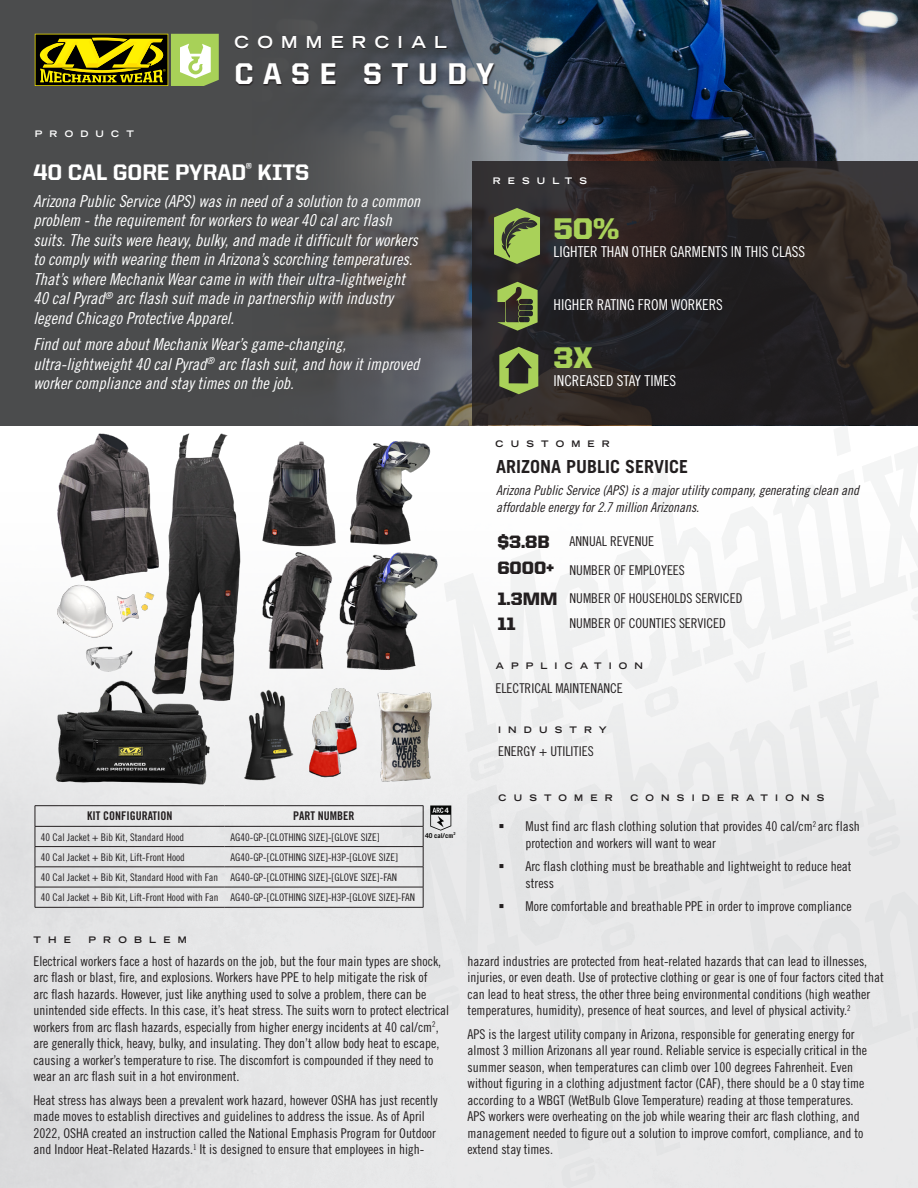
<style>
.page{position:relative;width:918px;height:1188px;background:#fff}
.page>*{position:absolute;margin:0;border:0;box-sizing:border-box;transform-origin:0 0}
.t1{font:800 30px "United Sans Reg";letter-spacing:.315em;color:#fff}
.t2{font:900 30px "United Sans Reg";color:#a9d159}
.t3{font:800 22.5px "United Sans Reg";color:#fff}
.t4{font:700 18px "Trade Gothic LT";color:#231f20}
.t5{font:900 18px "United Sans Reg";color:#231f20}
.Bold_Size_13pt_Lea_1{font:16.5px/19.5px "Trade Gothic LT Cond Eighteen Obl";color:#fff}
.t6{font:700 expanded 16.5px "Trade Gothic LT";letter-spacing:.5em;color:#fff}
.t7{font:15px "Trade Gothic LT Cond Eighteen";color:#fff}
.t8{font:13.5px/16.5px "Trade Gothic Cond Eighteen";color:#231f20}
.t9{font:13.5px/16.5px "Trade Gothic LT Cond Eighteen";color:#231f20}
.t10{font:13.5px/16.2px "Trade Gothic LT Cond Eighteen Obl";color:#231f20}
.t11{font:12px "Trade Gothic LT Bold Cond Twenty";color:#231f20}
.t12{font:10.5px "Trade Gothic Cond Eighteen";color:#231f20}
.t13{font:700 expanded 9px "Trade Gothic LT";letter-spacing:.8em;color:#231f20}
.t14{font:700 expanded 9px "Trade Gothic LT";letter-spacing:.8em;color:#fff}
.t15{font:700 7.35px "Trade Gothic";color:#fff}
.t16{font:700 6.6px "Trade Gothic";color:#050504}
</style>
<div class="page">
<img style="left:0;top:449px;width:918px;height:739px">
<div style="left:0;top:0;width:918px;height:426px;background:#4b4c4d"></div>
<img style="left:235px;top:0;width:683px;height:426px">
<svg style="left:472px;top:161px;width:446px;height:264px;background:#292424"></svg>
<svg style="left:497px;top:282px;width:41px;height:49px;background:#5e6c3b"></svg>
<svg style="left:494px;top:208px;width:46px;height:56px;background:#7f994a"></svg>
<svg style="left:499px;top:347px;width:39px;height:47px;background:#6e8341"></svg>
<svg style="left:35px;top:34px;width:184px;height:52px;background:#888a23"></svg>
<svg style="left:236px;top:63px;width:260px;height:23px"></svg>
<div style="left:236px;top:37px;width:212px;height:12px;background:#231f20;opacity:.77"></div>
<img style="left:48px;top:433px;width:402px;height:353px">
<hr style="left:225px;top:805px;width:198px;height:1px;background:#231f20">
<hr style="left:225px;top:826px;width:198px;height:1px;background:#231f20">
<hr style="left:225px;top:846px;width:198px;height:1px;background:#231f20">
<hr style="left:225px;top:867px;width:198px;height:1px;background:#231f20">
<hr style="left:225px;top:887px;width:198px;height:1px;background:#231f20">
<svg style="left:423px;top:806px;width:1px;height:101px"></svg>
<hr style="left:225px;top:907px;width:198px;height:1px;background:#231f20">
<hr style="left:35px;top:805px;width:190px;height:1px;background:#231f20">
<hr style="left:35px;top:826px;width:190px;height:1px;background:#231f20">
<hr style="left:35px;top:846px;width:190px;height:1px;background:#231f20">
<hr style="left:35px;top:867px;width:190px;height:1px;background:#231f20">
<hr style="left:35px;top:887px;width:190px;height:1px;background:#231f20">
<svg style="left:35px;top:806px;width:1px;height:101px"></svg>
<hr style="left:35px;top:907px;width:190px;height:1px;background:#231f20">
<svg style="left:430px;top:806px;width:21px;height:25px"></svg>
<svg style="left:500px;top:824px;width:4px;height:4px"></svg>
<svg style="left:500px;top:864px;width:4px;height:4px"></svg>
<svg style="left:500px;top:904px;width:4px;height:4px"></svg>
<p class="t6" style="left:234px;top:31px;width:214px">COMMERCIAL</p>
<p class="t14" style="left:35px;top:128px;width:101px">PRODUCT</p>
<p class="t1" style="left:234px;top:57px;width:261px">CASE STUDY</p>
<p class="t3" style="left:33px;top:160px;width:277px">40 CAL GORE PYRAD<sup>®</sup> KITS</p>
<p class="Bold_Size_13pt_Lea_1" style="left:33px;top:191px;width:388px">Arizona Public Service (APS) was in need of a solution to a common problem - the requirement for workers to wear 40 cal arc flash suits. The suits were heavy, bulky, and made it difficult for workers to comply with wearing them in Arizona’s scorching temperatures.<br>That’s where Mechanix Wear came in with their ultra-lightweight 40 cal Pyrad<sup>®</sup> arc flash suit made in partnership with industry legend Chicago Protective Apparel.</p>
<p class="Bold_Size_13pt_Lea_1" style="left:33px;top:334px;width:388px">Find out more about Mechanix Wear’s game-changing, ultra-lightweight 40 cal Pyrad<sup>®</sup> arc flash suit, and how it improved worker compliance and stay times on the job.</p>
<p class="t14" style="left:493px;top:175px;width:96px">RESULTS</p>
<p class="t2" style="left:554px;top:212px;width:67px">50%</p>
<p class="t7" style="left:554px;top:243px;width:253px">LIGHTER THAN OTHER GARMENTS IN THIS CLASS</p>
<p class="t7" style="left:554px;top:296px;width:171px">HIGHER RATING FROM WORKERS</p>
<p class="t2" style="left:554px;top:341px;width:41px">3X</p>
<p class="t7" style="left:554px;top:372px;width:124px">INCREASED STAY TIMES</p>
<p class="t13" style="left:496px;top:437px;width:116px">CUSTOMER</p>
<p class="t4" style="left:496px;top:456px;width:194px">ARIZONA PUBLIC SERVICE</p>
<p class="t10" style="left:496px;top:482px;width:365px">Arizona Public Service (APS) is a major utility company, generating clean and affordable energy for 2.7 million Arizonans.</p>
<p class="t5" style="left:497px;top:532px;width:54px">$3.8B</p>
<p class="t9" style="left:570px;top:533px;width:86px">ANNUAL REVENUE</p>
<p class="t5" style="left:497px;top:558px;width:58px">6000+</p>
<p class="t9" style="left:570px;top:561px;width:117px">NUMBER OF EMPLOYEES</p>
<p class="t5" style="left:497px;top:588px;width:62px">1.3MM</p>
<p class="t9" style="left:570px;top:589px;width:174px">NUMBER OF HOUSEHOLDS SERVICED</p>
<p class="t5" style="left:497px;top:614px;width:20px">11</p>
<p class="t9" style="left:570px;top:615px;width:158px">NUMBER OF COUNTIES SERVICED</p>
<p class="t13" style="left:496px;top:660px;width:149px">APPLICATION</p>
<p class="t9" style="left:495px;top:679px;width:129px">ELECTRICAL MAINTENANCE</p>
<p class="t13" style="left:498px;top:724px;width:110px">INDUSTRY</p>
<p class="t9" style="left:498px;top:743px;width:97px">ENERGY + UTILITIES</p>
<p class="t11" style="left:87px;top:809px;width:87px">KIT CONFIGURATION</p>
<p class="t11" style="left:293px;top:809px;width:63px">PART NUMBER</p>
<p class="t12" style="left:41px;top:831px;width:145px">40 Cal Jacket + Bib Kit, Standard Hood</p>
<p class="t12" style="left:231px;top:831px;width:151px">AG40-GP-[CLOTHING SIZE]-[GLOVE SIZE]</p>
<p class="t12" style="left:41px;top:851px;width:145px">40 Cal Jacket + Bib Kit, Lift-Front Hood</p>
<p class="t12" style="left:231px;top:851px;width:169px">AG40-GP-[CLOTHING SIZE]-H3P-[GLOVE SIZE]</p>
<p class="t12" style="left:41px;top:871px;width:179px">40 Cal Jacket + Bib Kit, Standard Hood with Fan</p>
<p class="t12" style="left:231px;top:871px;width:168px">AG40-GP-[CLOTHING SIZE]-[GLOVE SIZE]-FAN</p>
<p class="t12" style="left:41px;top:891px;width:179px">40 Cal Jacket + Bib Kit, Lift-Front Hood with Fan</p>
<p class="t12" style="left:231px;top:891px;width:186px">AG40-GP-[CLOTHING SIZE]-H3P-[GLOVE SIZE]-FAN</p>
<p class="t15" style="left:445px;top:806px;width:6px">4</p>
<p class="t16" style="left:425px;top:831px;width:32px">40 cal/cm<sup>2</sup></p>
<p class="t13" style="left:33px;top:934px;width:39px">THE</p>
<p class="t13" style="left:89px;top:934px;width:100px">PROBLEM</p>
<p class="t8" style="left:33px;top:953px;width:417px">Electrical workers face a host of hazards on the job, but the four main types are shock, arc flash or blast, fire, and explosions. Workers have PPE to help mitigate the risk of<br>arc flash hazards. However, just like anything used to solve a problem, there can be unintended side effects. In this case, it’s heat stress. The suits worn to protect electrical workers from arc flash hazards, especially from higher energy incidents at 40 cal/cm<sup>2</sup>, are generally thick, heavy, bulky, and insulating. They don’t allow body heat to escape, causing a worker’s temperature to rise. The discomfort is compounded if they need to wear an arc flash suit in a hot environment.</p>
<p class="t8" style="left:33px;top:1091px;width:406px">Heat stress has always been a prevalent work hazard, however OSHA has just recently made moves to establish directives and guidelines to address the issue. As of April 2022, OSHA created an instruction called the National Emphasis Program for Outdoor and Indoor Heat-Related Hazards.<sup>1</sup> It is designed to ensure that employees in high-</p>
<p class="t13" style="left:499px;top:792px;width:116px">CUSTOMER</p>
<p class="t13" style="left:630px;top:792px;width:195px">CONSIDERATIONS</p>
<p class="t9" style="left:526px;top:818px;width:336px">Must find arc flash clothing solution that provides 40 cal/cm<sup>2</sup> arc flash protection and workers will want to wear</p>
<p class="t9" style="left:526px;top:858px;width:328px">Arc flash clothing must be breathable and lightweight to reduce heat stress</p>
<p class="t9" style="left:526px;top:898px;width:328px">More comfortable and breathable PPE in order to improve compliance</p>
<p class="t8" style="left:468px;top:953px;width:418px">hazard industries are protected from heat-related hazards that can lead to illnesses, injuries, or even death. Use of protective clothing or gear is one of four factors cited that can lead to heat stress, the other three being environmental conditions (high weather temperatures, humidity), presence of heat sources, and level of physical activity.<sup>2</sup></p>
<p class="t8" style="left:468px;top:1025px;width:401px">APS is the largest utility company in Arizona, responsible for generating energy for almost 3 million Arizonans all year round. Reliable service is especially critical in the summer season, when temperatures can climb over 100 degrees Fahrenheit. Even without figuring in a clothing adjustment factor (CAF), there should be a 0 stay time according to a WBGT (WetBulb Glove Temperature) reading at those temperatures.<br>APS workers were overheating on the job while wearing their arc flash clothing, and management needed to figure out a solution to improve comfort, compliance, and to extend stay times.</p>
</div>
